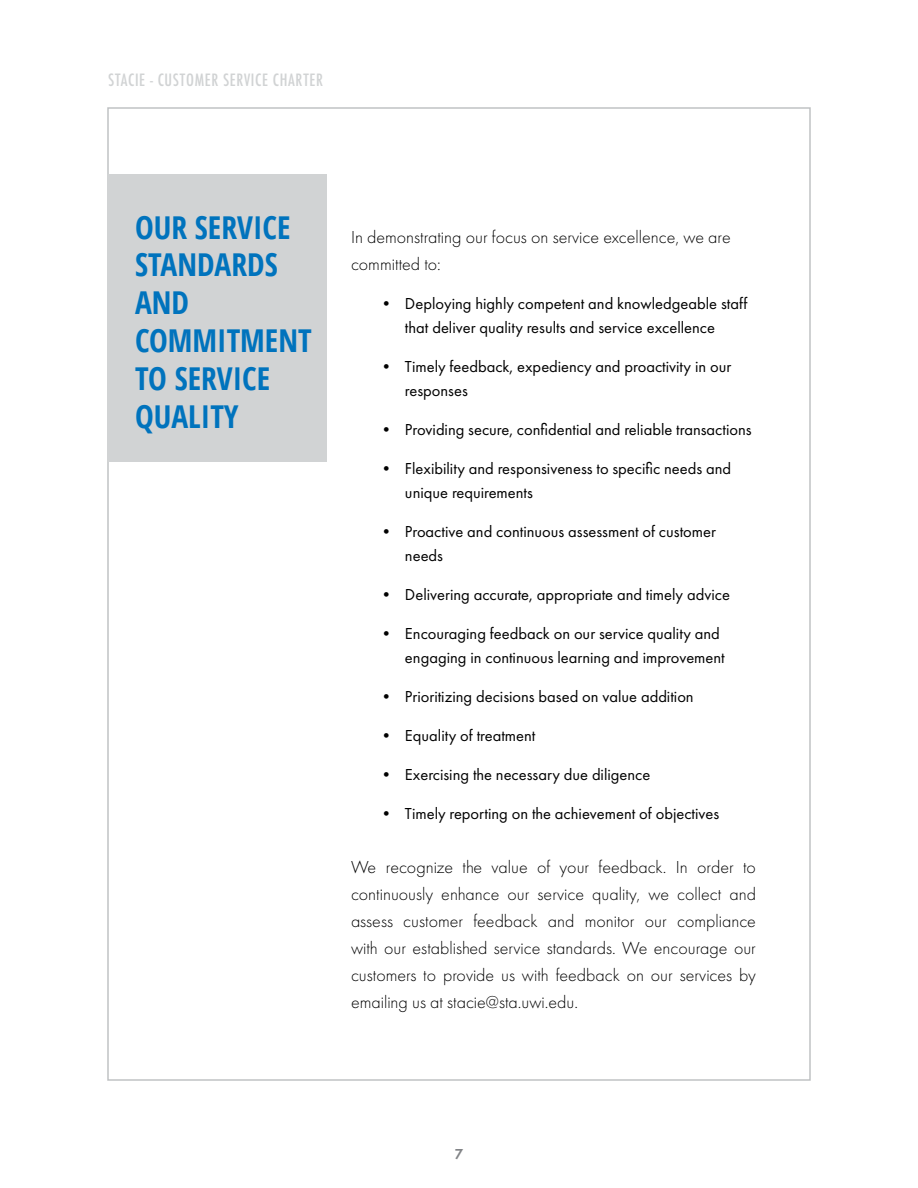
<style>
.page{position:relative;width:918px;height:1188px;background:#fff}
.page>*{position:absolute;margin:0;border:0;box-sizing:border-box;transform-origin:0 0}
.t1{font:700 condensed 31.5px/37.8px "Open Sans";color:#0073bd}
.t2{font:300 18px/27px "Futura PT";color:#000}
.t3{font:16.5px/24px "Futura PT";color:#000}
.t4{font:500 condensed 16.5px "Futura";letter-spacing:.04em;color:#d1d3d4}
.t5{font:600 15px "Futura PT";color:#828487}
</style>
<div class="page">
<div style="left:108px;top:174px;width:219px;height:287px;background:#d1d3d4"></div>
<p class="t4" style="left:108px;top:69px;width:217px">STACIE - CUSTOMER SERVICE CHARTER</p>
<h1 class="t1" style="left:135px;top:208px;width:178px">OUR SERVICE<br>STANDARDS<br>AND<br>COMMITMENT<br>TO SERVICE<br>QUALITY</h1>
<p class="t2" style="left:351px;top:224px;width:381px">In demonstrating our focus on service excellence, we are committed to:</p>
<p class="t3" style="left:378px;top:292px;width:371px;text-align:center">• Deploying highly competent and knowledgeable staff that deliver quality results and service excellence</p>
<p class="t3" style="left:405px;top:355px;width:328px;text-indent:-27px">• Timely feedback, expediency and proactivity in our responses</p>
<p class="t3" style="left:378px;top:418px;width:375px">• Providing secure, confidential and reliable transactions</p>
<p class="t3" style="left:405px;top:457px;width:328px;text-indent:-27px">• Flexibility and responsiveness to specific needs and unique requirements</p>
<p class="t3" style="left:405px;top:520px;width:312px;text-indent:-27px">• Proactive and continuous assessment of customer needs</p>
<p class="t3" style="left:378px;top:583px;width:353px">• Delivering accurate, appropriate and timely advice</p>
<p class="t3" style="left:378px;top:622px;width:348px;text-align:right">• Encouraging feedback on our service quality and engaging in continuous learning and improvement</p>
<p class="t3" style="left:378px;top:685px;width:317px">• Prioritizing decisions based on value addition</p>
<p class="t3" style="left:378px;top:724px;width:159px">• Equality of treatment</p>
<p class="t3" style="left:378px;top:763px;width:274px">• Exercising the necessary due diligence</p>
<p class="t3" style="left:378px;top:802px;width:343px">• Timely reporting on the achievement of objectives</p>
<p class="t2" style="left:351px;top:854px;width:407px;text-align:justify">We recognize the value of your feedback. In order to continuously enhance our service quality, we collect and assess customer feedback and monitor our compliance with our established service standards. We encourage our customers to provide us with feedback on our services by emailing us at stacie@sta.uwi.edu.</p>
<p class="t5" style="left:455px;top:1145px;width:10px">7</p>
</div>
